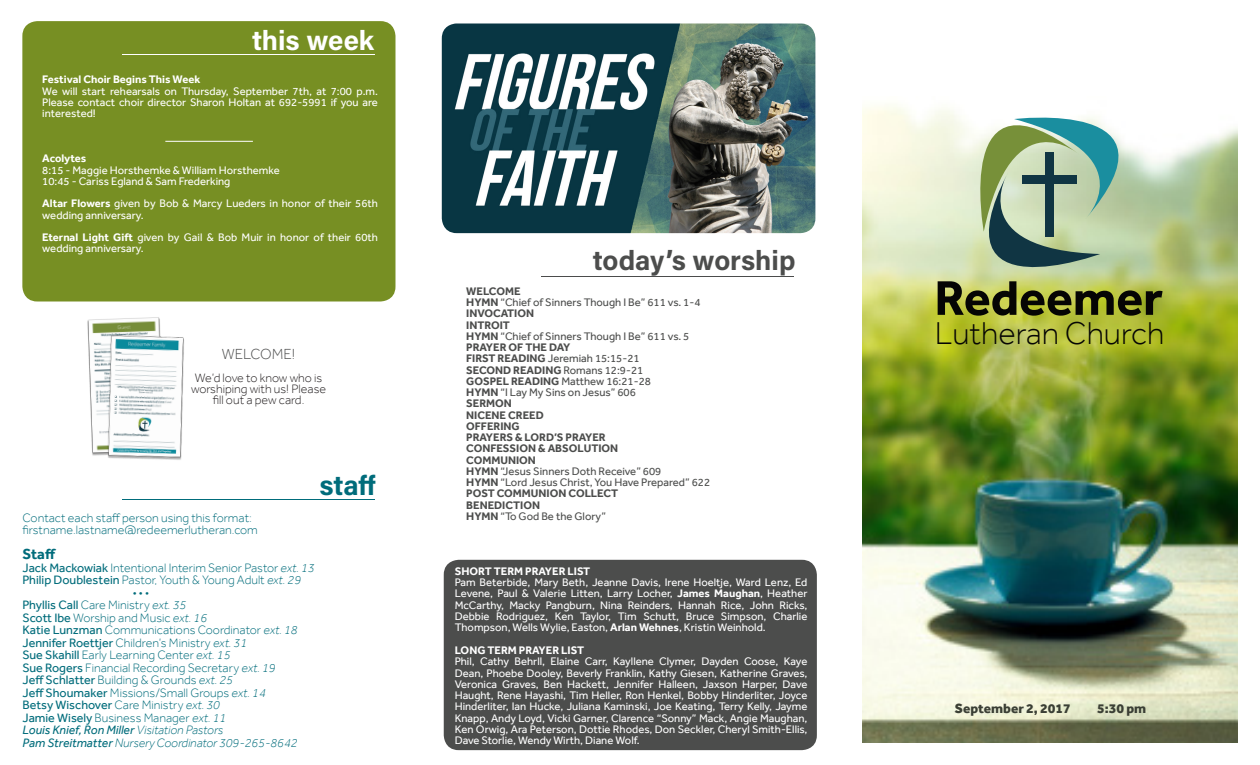
<style>
.page{position:relative;width:1260px;height:765px;background:#fff}
.page>*{position:absolute;margin:0;border:0;box-sizing:border-box;transform-origin:0 0}
.t1{font:700 50.25px "Effra";color:#050504}
.t2{font:300 32.5px "Effra";color:#050504}
.t3{font:700 27.5px "Acumin Pro";color:#4c4d4c}
.t4{font:700 27.5px "Acumin Pro";letter-spacing:-.005em;color:#fff}
.t5{font:700 27.5px "Acumin Pro";color:#006c7b}
.t6{font:300 15px "Effra";color:#4b4c4c}
.t7{font:700 15px "Effra";color:#006c7b}
.t8{font:800 13.75px "Effra";color:#3b3f35}
.t9{font:300 12.5px "Effra";color:#006c7b}
.t10{font:300 12.5px/11.4px "Effra";color:#231f20;text-align:center}
.t11{font:italic 300 12.5px "Effra";color:#006c7b}
.t12{font:italic 12.5px "Effra";color:#006c7b}
.t13{font:12.5px "Effra";color:#006c7b}
.t14{font:11.25px/11.2px "Effra";color:#fff;text-align:justify}
.t15{font:11.25px "Effra";color:#4c4d4c}
.t16{font:700 11.25px "Effra";color:#4c4d4c}
.t17{font:700 11.25px "Effra";color:#fff}
.s1{font-weight:700}
.s2{font-weight:400}
.s3{font-style:italic}
.s4{font-weight:300}
.s5{font-weight:300;font-style:italic}
</style>
<div class="page">
<div style="left:444px;top:560px;width:373px;height:190px;background:#4c4d4c;border-radius:15px"></div>
<hr style="left:541px;top:276px;width:253px;height:1px;background:#4b4c4c">
<hr style="left:122px;top:499px;width:252px;height:1px;background:#006c7b">
<div style="left:22px;top:21px;width:373px;height:281px;background:#778f23;border-radius:15px"></div>
<img style="left:862px;top:104px;width:376px;height:638px">
<img style="left:442px;top:23px;width:373px;height:210px">
<hr style="left:122px;top:54px;width:252px;height:1px;background:#fff">
<hr style="left:165px;top:141px;width:88px;height:1px;background:#fff">
<img style="left:87px;top:317px;width:97px;height:143px">
<svg style="left:934px;top:104px;width:232px;height:211px;background:#bacda0"></svg>
<div style="left:1045px;top:152px;width:9px;height:85px;background:#103543"></div>
<div style="left:1022px;top:175px;width:55px;height:9px;background:#103543"></div>
<p class="t4" style="left:252px;top:21px;width:124px">this week</p>
<p class="t17" style="left:42px;top:73px;width:160px">Festival Choir Begins This Week</p>
<p class="t14" style="left:42px;top:85px;width:337px">We will start rehearsals on Thursday, September 7th, at 7:00 p.m.<br>Please contact choir director Sharon Holtan at 692-5991 if you are interested!</p>
<p class="t17" style="left:42px;top:152px;width:46px">Acolytes</p>
<p class="t14" style="left:42px;top:164px;width:239px">8:15 - Maggie Horsthemke &amp; William Horsthemke</p>
<p class="t14" style="left:42px;top:175px;width:190px">10:45 - Cariss Egland &amp; Sam Frederking</p>
<p class="t14" style="left:42px;top:198px;width:337px"><span class="s1">Altar Flowers</span> given by Bob &amp; Marcy Lueders in honor of their 56th wedding anniversary.</p>
<p class="t14" style="left:42px;top:232px;width:337px"><span class="s1">Eternal Light Gift</span> given by Gail &amp; Bob Muir in honor of their 60th wedding anniversary.</p>
<p class="t6" style="left:222px;top:345px;width:75px">WELCOME!</p>
<p class="t10" style="left:191px;top:372px;width:137px">We’d love to know who is worshiping with us! Please fill out a pew card.</p>
<p class="t5" style="left:320px;top:466px;width:58px">staff</p>
<p class="t9" style="left:22px;top:510px;width:231px">Contact each staff person using this format:</p>
<p class="t9" style="left:22px;top:523px;width:237px">firstname.lastname@redeemerlutheran.com</p>
<p class="t7" style="left:22px;top:545px;width:35px">Staff</p>
<p class="t9" style="left:22px;top:560px;width:294px"><span class="s2">Jack Mackowiak</span> Intentional Interim Senior Pastor <span class="s3">ext. 13</span></p>
<p class="t9" style="left:22px;top:573px;width:280px"><span class="s2">Philip Doublestein</span> Pastor, Youth &amp; Young Adult <span class="s3">ext. 29</span></p>
<p class="t11" style="left:132px;top:586px;width:18px">• • •</p>
<p class="t9" style="left:22px;top:598px;width:165px"><span class="s2">Phyllis Call</span> Care Ministry <span class="s3">ext. 35</span></p>
<p class="t9" style="left:22px;top:610px;width:186px"><span class="s2">Scott Ibe</span> Worship and Music <span class="s3">ext. 16</span></p>
<p class="t9" style="left:22px;top:623px;width:277px"><span class="s2">Katie Lunzman</span> Communications Coordinator <span class="s3">ext. 18</span></p>
<p class="t9" style="left:22px;top:635px;width:226px"><span class="s2">Jennifer Roettjer</span> Children’s Ministry <span class="s3">ext. 31</span></p>
<p class="t9" style="left:22px;top:648px;width:209px"><span class="s2">Sue Skahill</span> Early Learning Center <span class="s3">ext. 15</span></p>
<p class="t9" style="left:22px;top:660px;width:255px"><span class="s2">Sue Rogers</span> Financial Recording Secretary <span class="s3">ext. 19</span></p>
<p class="t9" style="left:22px;top:673px;width:212px"><span class="s2">Jeff Schlatter</span> Building &amp; Grounds <span class="s3">ext. 25</span></p>
<p class="t9" style="left:22px;top:685px;width:245px"><span class="s2">Jeff Shoumaker</span> Missions/Small Groups <span class="s3">ext. 14</span></p>
<p class="t13" style="left:22px;top:698px;width:199px">Betsy Wischover <span class="s4">Care Ministry</span> <span class="s5">ext. 30</span></p>
<p class="t9" style="left:22px;top:710px;width:205px"><span class="s2">Jamie Wisely</span> Business Manager <span class="s3">ext. 11</span></p>
<p class="t12" style="left:22px;top:723px;width:202px">Louis Knief, Ron Miller <span class="s4">Visitation Pastors</span></p>
<p class="t11" style="left:22px;top:736px;width:277px"><span class="s2">Pam Streitmatter</span> Nursery Coordinator 309-265-8642</p>
<p class="t3" style="left:593px;top:241px;width:204px">today’s worship</p>
<p class="t16" style="left:466px;top:284px;width:56px">WELCOME</p>
<p class="t15" style="left:466px;top:296px;width:236px"><span class="s1">HYMN</span> “Chief of Sinners Though I Be” 611 vs. 1-4</p>
<p class="t16" style="left:466px;top:307px;width:69px">INVOCATION</p>
<p class="t16" style="left:466px;top:318px;width:45px">INTROIT</p>
<p class="t15" style="left:466px;top:330px;width:225px"><span class="s1">HYMN</span> “Chief of Sinners Though I Be” 611 vs. 5</p>
<p class="t16" style="left:466px;top:341px;width:106px">PRAYER OF THE DAY</p>
<p class="t15" style="left:466px;top:352px;width:175px"><span class="s1">FIRST READING</span> Jeremiah 15:15-21</p>
<p class="t16" style="left:466px;top:363px;width:179px">SECOND READING <span class="s2">Romans 12:9-21</span></p>
<p class="t15" style="left:466px;top:375px;width:186px"><span class="s1">GOSPEL READING</span> Matthew 16:21-28</p>
<p class="t15" style="left:466px;top:386px;width:171px"><span class="s1">HYMN</span> “I Lay My Sins on Jesus” 606</p>
<p class="t16" style="left:466px;top:397px;width:47px">SERMON</p>
<p class="t16" style="left:466px;top:408px;width:79px">NICENE CREED</p>
<p class="t16" style="left:466px;top:419px;width:55px">OFFERING</p>
<p class="t16" style="left:466px;top:431px;width:141px">PRAYERS &amp; LORD’S PRAYER</p>
<p class="t16" style="left:466px;top:442px;width:153px">CONFESSION &amp; ABSOLUTION</p>
<p class="t16" style="left:466px;top:453px;width:71px">COMMUNION</p>
<p class="t15" style="left:466px;top:465px;width:197px"><span class="s1">HYMN</span> “Jesus Sinners Doth Receive” 609</p>
<p class="t15" style="left:466px;top:476px;width:245px"><span class="s1">HYMN</span> “Lord Jesus Christ, You Have Prepared” 622</p>
<p class="t16" style="left:466px;top:487px;width:153px">POST COMMUNION COLLECT</p>
<p class="t16" style="left:466px;top:498px;width:75px">BENEDICTION</p>
<p class="t15" style="left:466px;top:510px;width:141px"><span class="s1">HYMN</span> “To God Be the Glory”</p>
<p class="t17" style="left:455px;top:564px;width:137px">SHORT TERM PRAYER LIST</p>
<p class="t14" style="left:455px;top:577px;width:354px">Pam Beterbide, Mary Beth, Jeanne Davis, Irene Hoeltje, Ward Lenz, Ed Levene, Paul &amp; Valerie Litten, Larry Locher, <span class="s1">James Maughan</span>, Heather McCarthy, Macky Pangburn, Nina Reinders, Hannah Rice, John Ricks, Debbie Rodriguez, Ken Taylor, Tim Schutt, Bruce Simpson, Charlie Thompson, Wells Wylie, Easton, <span class="s1">Arlan Wehnes</span>, Kristin Weinhold.</p>
<p class="t17" style="left:455px;top:644px;width:131px">LONG TERM PRAYER LIST</p>
<p class="t14" style="left:455px;top:656px;width:354px">Phil, Cathy Behrll, Elaine Carr, Kayllene Clymer, Dayden Coose, Kaye Dean, Phoebe Dooley, Beverly Franklin, Kathy Giesen, Katherine Graves, Veronica Graves, Ben Hackett, Jennifer Halleen, Jaxson Harper, Dave Haught, Rene Hayashi, Tim Heller, Ron Henkel, Bobby Hinderliter, Joyce Hinderliter, Ian Hucke, Juliana Kaminski, Joe Keating, Terry Kelly, Jayme Knapp, Andy Loyd, Vicki Garner, Clarence “Sonny” Mack, Angie Maughan, Ken Orwig, Ara Peterson, Dottie Rhodes, Don Seckler, Cheryl Smith-Ellis, Dave Storlie, Wendy Wirth, Diane Wolf.</p>
<p class="t1" style="left:934px;top:267px;width:230px">Redeemer</p>
<p class="t2" style="left:935px;top:315px;width:231px">Lutheran Church</p>
<p class="t8" style="left:955px;top:700px;width:118px">September 2, 2017</p>
<p class="t8" style="left:1097px;top:700px;width:51px">5:30 pm</p>
</div>
